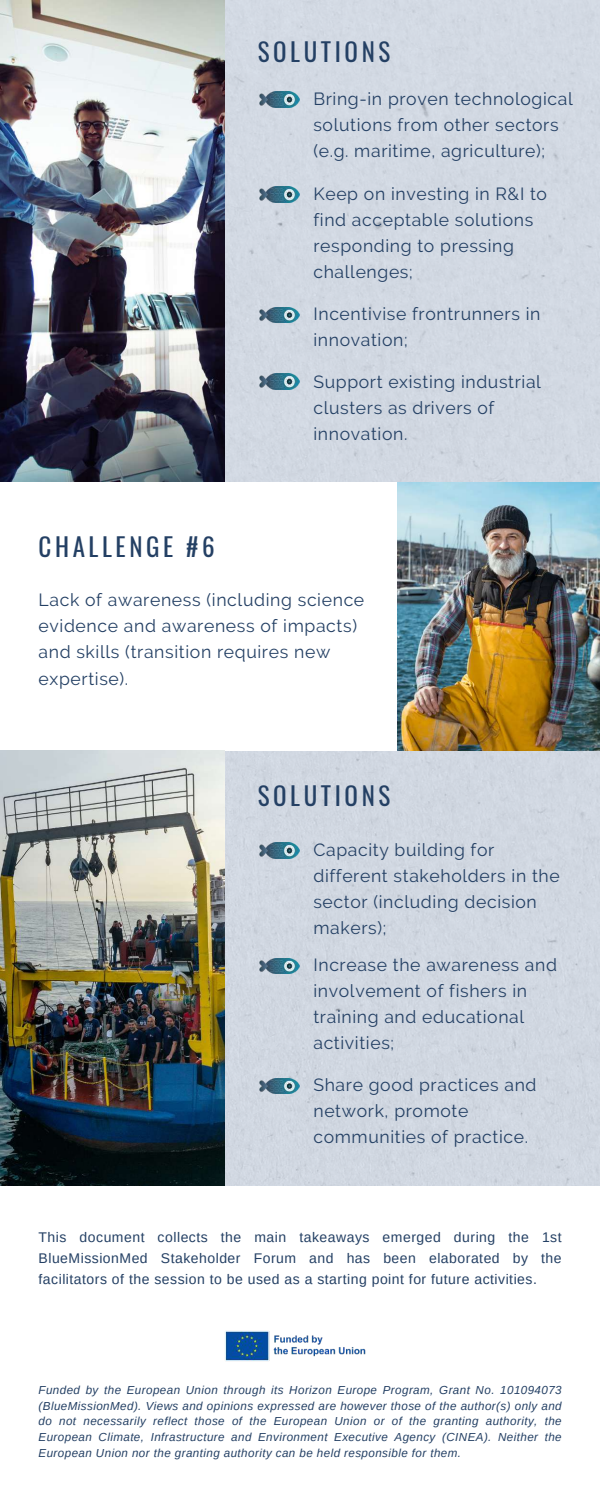
<style>
.page{position:relative;width:600px;height:1501px;background:#fff}
.page>*{position:absolute;margin:0;border:0;box-sizing:border-box;transform-origin:0 0}
.t1{font:25px "Oswald";letter-spacing:.145em;color:#244064}
.t2{font:17.6px/26.2px "Raleway";letter-spacing:.035em;color:#244064}
.t3{font:14px/21px "Arimo";letter-spacing:.035em;color:#244064;text-align:justify}
.t4{font:italic 11.6px/15.8px "Arimo";letter-spacing:.035em;color:#244064;text-align:justify}
</style>
<div class="page">
<div style="left:224px;top:0;width:376px;height:1186px;background:#d1d8e2"></div>
<img style="left:0;top:0;width:224px;height:482px">
<div style="left:0;top:482px;width:600px;height:268px;background:#fff"></div>
<img style="left:258px;top:92px;width:42px;height:15px">
<img style="left:397px;top:482px;width:203px;height:268px">
<img style="left:0;top:750px;width:224px;height:436px">
<img style="left:258px;top:187px;width:42px;height:15px">
<img style="left:258px;top:307px;width:42px;height:16px">
<img style="left:258px;top:374px;width:42px;height:15px">
<img style="left:258px;top:842px;width:42px;height:16px">
<img style="left:258px;top:957px;width:42px;height:16px">
<img style="left:258px;top:1077px;width:42px;height:16px">
<img style="left:225px;top:1331px;width:141px;height:30px">
<h1 class="t1" style="left:258px;top:32px;width:134px">SOLUTIONS</h1>
<p class="t2" style="left:313px;top:85px;width:261px">Bring-in proven technological solutions from other sectors (e.g. maritime, agriculture);</p>
<p class="t2" style="left:313px;top:180px;width:235px">Keep on investing in R&amp;I to find acceptable solutions responding to pressing challenges;</p>
<p class="t2" style="left:313px;top:300px;width:229px">Incentivise frontrunners in innovation;</p>
<p class="t2" style="left:313px;top:368px;width:229px">Support existing industrial clusters as drivers of innovation.</p>
<h1 class="t1" style="left:39px;top:527px;width:178px">CHALLENGE #6</h1>
<p class="t2" style="left:39px;top:586px;width:327px">Lack of awareness (including science evidence and awareness of impacts) and skills (transition requires new expertise).</p>
<h1 class="t1" style="left:258px;top:776px;width:134px">SOLUTIONS</h1>
<p class="t2" style="left:313px;top:836px;width:248px">Capacity building for different stakeholders in the sector (including decision makers);</p>
<p class="t2" style="left:313px;top:951px;width:245px">Increase the awareness and involvement of fishers in training and educational activities;</p>
<p class="t2" style="left:313px;top:1071px;width:225px">Share good practices and network, promote communities of practice.</p>
<p class="t3" style="left:39px;top:1226px;width:525px">This document collects the main takeaways emerged during the 1st BlueMissionMed Stakeholder Forum and has been elaborated by the facilitators of the session to be used as a starting point for future activities.</p>
<p class="t4" style="left:39px;top:1381px;width:525px">Funded by the European Union through its Horizon Europe Program, Grant No. 101094073 (BlueMissionMed). Views and opinions expressed are however those of the author(s) only and do not necessarily reflect those of the European Union or of the granting authority, the European Climate, Infrastructure and Environment Executive Agency (CINEA). Neither the European Union nor the granting authority can be held responsible for them.</p>
</div>
